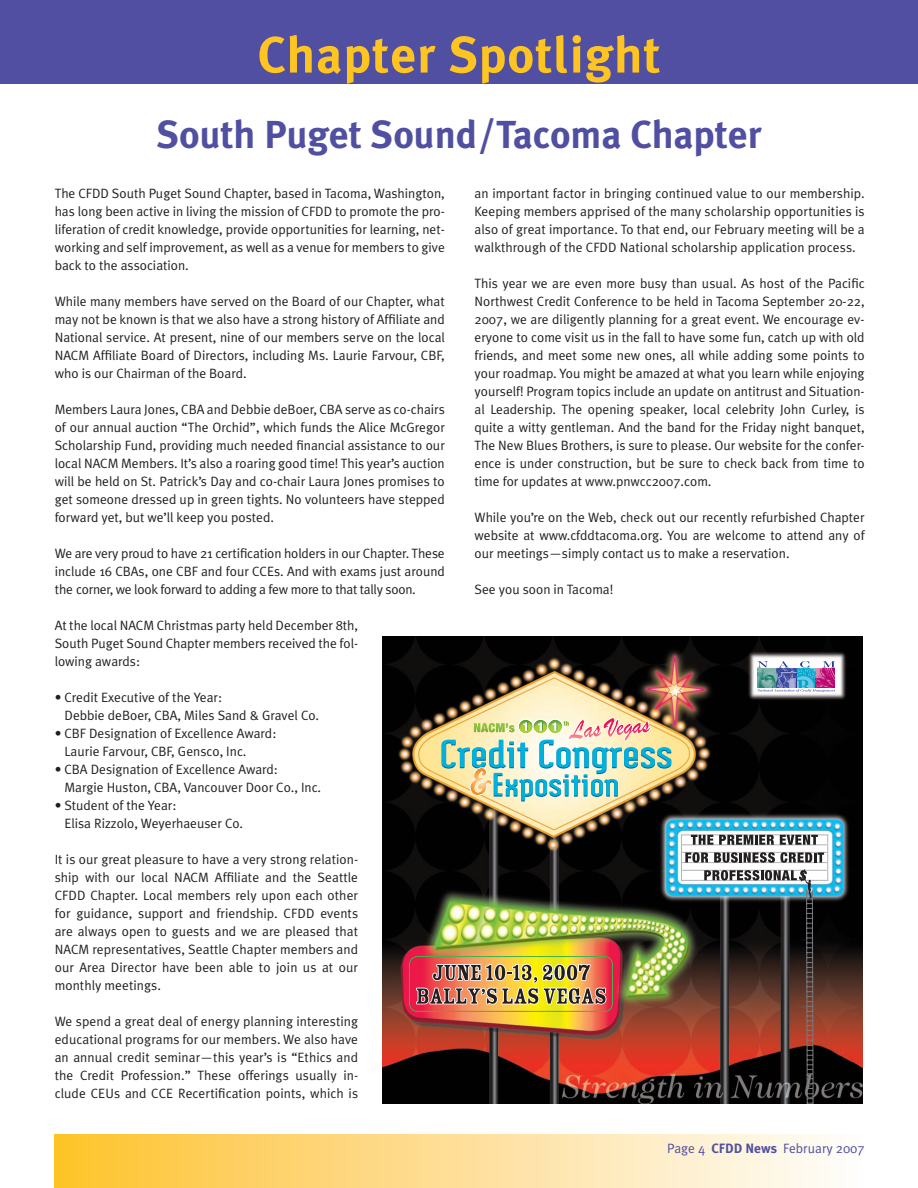
<style>
.page{position:relative;width:918px;height:1188px;background:#fff}
.page>*{position:absolute;margin:0;border:0;box-sizing:border-box;transform-origin:0 0}
.t1{font:700 51px "Meta Plus";letter-spacing:.02em;color:#fec422}
.t2{font:700 39px "Meta Plus";color:#504fa1}
.t3{font:13.5px/18px "Meta Plus Normal";color:#231f20;text-align:justify}
.t4{font:13.5px "Meta Plus Normal";color:#504fa1}
.s1{font-family:"Meta Plus";font-weight:700}
</style>
<div class="page">
<div style="left:54px;top:1134px;width:810px;height:54px;background:linear-gradient(to right,#fec22f,#fefdff)"></div>
<div style="left:0;top:0;width:918px;height:84px;background:#504fa1"></div>
<img style="left:383px;top:637px;width:480px;height:467px">
<div style="left:756px;top:660px;width:80px;height:33px;background:#fff"></div>
<img style="left:758px;top:668px;width:58px;height:20px">
<img style="left:816px;top:668px;width:19px;height:20px">
<svg style="left:757px;top:689px;width:78px;height:3px"></svg>
<svg style="left:758px;top:661px;width:10px;height:7px"></svg>
<svg style="left:778px;top:661px;width:11px;height:7px"></svg>
<svg style="left:800px;top:661px;width:9px;height:7px"></svg>
<svg style="left:823px;top:661px;width:12px;height:7px"></svg>
<div style="left:409px;top:956px;width:204px;height:56px;border:1px solid #3cb54e;border-radius:8px"></div>
<svg style="left:415px;top:959px;width:192px;height:48px;background:#c68f58"></svg>
<img style="left:442px;top:694px;width:229px;height:107px">
<div style="left:681px;top:835px;width:147px;height:45px;background:#fff"></div>
<div style="left:681px;top:835px;width:147px;height:46px;border:1px solid #b2b3b7"></div>
<hr style="left:681px;top:845px;width:147px;height:1px;background:#b2b3b7">
<hr style="left:681px;top:852px;width:147px;height:1px;background:#b2b3b7">
<hr style="left:681px;top:862px;width:147px;height:1px;background:#b2b3b7">
<hr style="left:681px;top:870px;width:147px;height:1px;background:#b2b3b7">
<svg style="left:691px;top:835px;width:22px;height:10px"></svg>
<svg style="left:719px;top:835px;width:55px;height:10px"></svg>
<svg style="left:780px;top:835px;width:38px;height:10px"></svg>
<svg style="left:685px;top:852px;width:23px;height:11px"></svg>
<svg style="left:714px;top:852px;width:110px;height:11px"></svg>
<svg style="left:704px;top:869px;width:110px;height:235px;background:#4d3a36"></svg>
<svg style="left:699px;top:1146px;width:6px;height:10px"></svg>
<h1 class="t1" style="left:258px;top:25px;width:404px">Chapter Spotlight</h1>
<h2 class="t2" style="left:157px;top:112px;width:607px">South Puget Sound/Tacoma Chapter</h2>
<p class="t3" style="left:55px;top:184px;width:392px">The CFDD South Puget Sound Chapter, based in Tacoma, Washington, has long been active in living the mission of CFDD to promote the pro&shy;liferation of credit knowledge, provide opportunities for learning, net&shy;working and self improvement, as well as a venue for members to give back to the association.</p>
<p class="t3" style="left:55px;top:292px;width:392px">While many members have served on the Board of our Chapter, what may not be known is that we also have a strong history of Affiliate and National service. At present, nine of our members serve on the local NACM Affiliate Board of Directors, including Ms. Laurie Farvour, CBF, who is our Chairman of the Board.</p>
<p class="t3" style="left:55px;top:400px;width:392px">Members Laura Jones, CBA and Debbie deBoer, CBA serve as co-chairs of our annual auction “The Orchid”, which funds the Alice McGregor Scholarship Fund, providing much needed financial assistance to our local NACM Members. It’s also a roaring good time! This year’s auction will be held on St. Patrick’s Day and co-chair Laura Jones promises to get someone dressed up in green tights. No volunteers have stepped forward yet, but we’ll keep you posted.</p>
<p class="t3" style="left:55px;top:544px;width:392px">We are very proud to have 21 certification holders in our Chapter. These include 16 CBAs, one CBF and four CCEs. And with exams just around the corner, we look forward to adding a few more to that tally soon.</p>
<p class="t3" style="left:55px;top:616px;width:305px">At the local NACM Christmas party held December 8th, South Puget Sound Chapter members received the fol&shy;lowing awards:</p>
<p class="t3" style="left:64px;top:688px;width:256px;text-indent:-10px">• Credit Executive of the Year:<br>Debbie deBoer, CBA, Miles Sand &amp; Gravel Co.</p>
<p class="t3" style="left:64px;top:724px;width:213px;text-indent:-10px">• CBF Designation of Excellence Award:<br>Laurie Farvour, CBF, Gensco, Inc.</p>
<p class="t3" style="left:64px;top:760px;width:258px;text-indent:-10px">• CBA Designation of Excellence Award:<br>Margie Huston, CBA, Vancouver Door Co., Inc.</p>
<p class="t3" style="left:64px;top:796px;width:180px;text-indent:-10px">• Student of the Year:<br>Elisa Rizzolo, Weyerhaeuser Co.</p>
<p class="t3" style="left:55px;top:850px;width:305px">It is our great pleasure to have a very strong relation&shy;ship with our local NACM Affiliate and the Seattle CFDD Chapter. Local members rely upon each other for guidance, support and friendship. CFDD events are always open to guests and we are pleased that NACM representatives, Seattle Chapter members and our Area Director have been able to join us at our monthly meetings.</p>
<p class="t3" style="left:55px;top:1012px;width:305px">We spend a great deal of energy planning interesting educational programs for our members. We also have an annual credit seminar—this year’s is “Ethics and the Credit Profession.” These offerings usually in&shy;clude CEUs and CCE Recertification points, which is</p>
<p class="t3" style="left:475px;top:184px;width:392px">an important factor in bringing continued value to our membership.<br>Keeping members apprised of the many scholarship opportunities is also of great importance. To that end, our February meeting will be a walkthrough of the CFDD National scholarship application process.</p>
<p class="t3" style="left:475px;top:274px;width:392px">This year we are even more busy than usual. As host of the Pacific Northwest Credit Conference to be held in Tacoma September 20-22, 2007, we are diligently planning for a great event. We encourage ev&shy;eryone to come visit us in the fall to have some fun, catch up with old friends, and meet some new ones, all while adding some points to your roadmap. You might be amazed at what you learn while enjoying yourself! Program topics include an update on antitrust and Situation&shy;al Leadership. The opening speaker, local celebrity John Curley, is quite a witty gentleman. And the band for the Friday night banquet, The New Blues Brothers, is sure to please. Our website for the confer&shy;ence is under construction, but be sure to check back from time to time for updates at www.pnwcc2007.com.</p>
<p class="t3" style="left:475px;top:508px;width:392px">While you’re on the Web, check out our recently refurbished Chapter website at www.cfddtacoma.org. You are welcome to attend any of our meetings—simply contact us to make a reservation.</p>
<p class="t3" style="left:475px;top:580px;width:140px">See you soon in Tacoma!</p>
<p class="t4" style="left:667px;top:1140px;width:199px">Page <span class="s1">CFDD News</span> February 2007</p>
</div>
